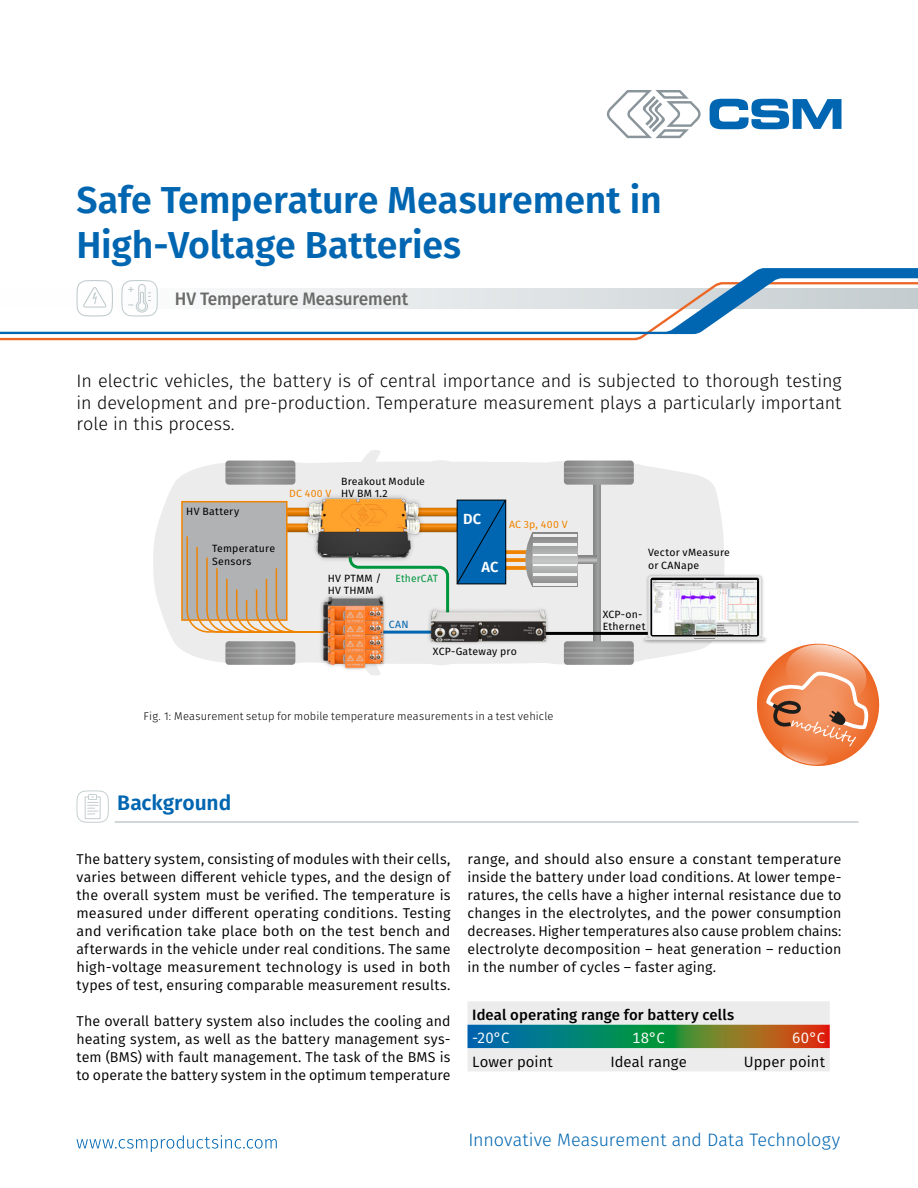
<style>
.page{position:relative;width:918px;height:1188px;background:#fff}
.page>*{position:absolute;margin:0;border:0;box-sizing:border-box;transform-origin:0 0}
.Titel{font:600 37.5px/45px "Fira Sans";letter-spacing:-.005em;color:#0066b1}
.t1{font:600 21px "Fira Sans";letter-spacing:-.005em;color:#0066b1}
.Einleitung{font:300 18px/21.6px "Fira Sans";color:#000;text-align:justify}
.t2{font:300 18px "Fira Sans";color:#0066b1}
.Kategorie{font:500 18px "Fira Sans";letter-spacing:-.01em;color:#6a6a69;scale:.96 1}
.Text_Tabelle{font:500 15px "Fira Sans";letter-spacing:.005em;color:#000}
.Text_Tabelle-2{font:15px "Fira Sans";letter-spacing:.005em;color:#000}
.Text_Tabelle-3{font:15px "Fira Sans";color:#fff}
.Beschriftung_Fett{font:600 14.7px "Fira Sans";color:#fff}
.Text{font:14.25px/18px "Fira Sans";letter-spacing:.005em;color:#000;text-align:justify}
.t3{font:300 11.25px "Fira Sans";letter-spacing:.015em;color:#000}
.Bildtext{font:10.5px/12.6px "Fira Sans";letter-spacing:.02em;color:#000}
.Bildtext-2{font:10.5px "Fira Sans";letter-spacing:.03em;color:#f08300}
.Bildtext-3{font:10.5px "Fira Sans";letter-spacing:.01em;color:#00963e}
.Bildtext-4{font:10.5px "Fira Sans";color:#0066b1}
</style>
<div class="page">
<svg style="left:607px;top:90px;width:94px;height:48px"></svg>
<svg style="left:710px;top:99px;width:132px;height:30px"></svg>
<svg style="left:76px;top:1135px;width:201px;height:17px"></svg>
<svg style="left:0;top:334px;width:694px;height:6px"></svg>
<svg style="left:0;top:268px;width:918px;height:66px"></svg>
<hr style="left:115px;top:821px;width:744px;height:2px;background:#bfcacc">
<svg style="left:77px;top:790px;width:32px;height:33px"></svg>
<svg style="left:468px;top:1001px;width:362px;height:70px;background:#b3c4b8"></svg>
<svg style="left:76px;top:280px;width:37px;height:37px"></svg>
<svg style="left:121px;top:280px;width:37px;height:37px"></svg>
<svg style="left:153px;top:450px;width:571px;height:215px;fill:#ececec"></svg>
<svg style="left:225px;top:461px;width:70px;height:24px"></svg>
<hr style="left:226px;top:472px;width:69px;height:1px;background:#fff">
<hr style="left:226px;top:467px;width:69px;height:1px;background:#fff">
<hr style="left:226px;top:477px;width:70px;height:1px;background:#fff">
<svg style="left:225px;top:641px;width:70px;height:24px"></svg>
<hr style="left:226px;top:652px;width:69px;height:2px;background:#fff">
<hr style="left:226px;top:647px;width:69px;height:1px;background:#fff">
<hr style="left:226px;top:658px;width:70px;height:1px;background:#fff">
<div style="left:594px;top:477px;width:7px;height:174px;background:#979898"></div>
<svg style="left:564px;top:461px;width:70px;height:24px"></svg>
<hr style="left:564px;top:472px;width:70px;height:1px;background:#fff">
<hr style="left:564px;top:467px;width:70px;height:1px;background:#fff">
<hr style="left:564px;top:477px;width:70px;height:1px;background:#fff">
<svg style="left:564px;top:641px;width:70px;height:24px"></svg>
<hr style="left:564px;top:652px;width:70px;height:2px;background:#fff">
<hr style="left:564px;top:647px;width:70px;height:1px;background:#fff">
<hr style="left:564px;top:658px;width:70px;height:1px;background:#fff">
<svg style="left:506px;top:550px;width:19px;height:4px"></svg>
<svg style="left:506px;top:558px;width:19px;height:4px"></svg>
<svg style="left:506px;top:566px;width:19px;height:4px"></svg>
<svg style="left:577px;top:556px;width:20px;height:7px"></svg>
<svg style="left:532px;top:532px;width:45px;height:55px;background:#acacac"></svg>
<hr style="left:533px;top:534px;width:43px;height:2px;background:#ececec">
<hr style="left:533px;top:583px;width:43px;height:3px;background:#ececec">
<hr style="left:533px;top:574px;width:43px;height:2px;background:#ececec">
<hr style="left:533px;top:543px;width:43px;height:3px;background:#ececec">
<hr style="left:533px;top:554px;width:43px;height:2px;background:#ececec">
<hr style="left:533px;top:564px;width:43px;height:1px;background:#ececec">
<svg style="left:525px;top:532px;width:7px;height:54px"></svg>
<div style="left:181px;top:501px;width:107px;height:120px;background:#b1b2b3;border:2px solid #f08300"></div>
<svg style="left:186px;top:499px;width:320px;height:134px"></svg>
<hr style="left:378px;top:631px;width:57px;height:3px;background:#0066b1">
<hr style="left:543px;top:632px;width:105px;height:3px;background:#000">
<div style="left:642px;top:573px;width:126px;height:71px;background:#000;opacity:.3"></div>
<svg style="left:644px;top:578px;width:236px;height:188px"></svg>
<div style="left:426px;top:606px;width:124px;height:39px;background:#000;opacity:.3"></div>
<img style="left:430px;top:609px;width:117px;height:37px">
<div style="left:319px;top:593px;width:68px;height:79px;background:#000;opacity:.3"></div>
<img style="left:323px;top:666px;width:61px;height:9px">
<img style="left:323px;top:651px;width:61px;height:15px">
<img style="left:323px;top:637px;width:61px;height:14px">
<img style="left:323px;top:596px;width:61px;height:41px">
<img style="left:302px;top:490px;width:133px;height:76px">
<p class="Titel" style="left:77px;top:178px;width:587px">Safe Temperature Measurement in<br>High-Voltage Batteries</p>
<p class="Kategorie" style="left:175px;top:284px;width:245px">HV Temperature Measurement</p>
<p class="Einleitung" style="left:77px;top:370px;width:767px">In electric vehicles, the battery is of central importance and is subjected to thorough testing in development and pre-production. Temperature measurement plays a particularly important role in this process.</p>
<p class="Bildtext" style="left:186px;top:505px;width:54px">HV Battery</p>
<p class="Bildtext" style="left:212px;top:542px;width:65px">Temperature<br>Sensors</p>
<p class="Bildtext-2" style="left:289px;top:486px;width:44px">DC 400 V</p>
<p class="Bildtext" style="left:341px;top:475px;width:85px">Breakout Module<br>HV BM 1.2</p>
<p class="Bildtext" style="left:328px;top:572px;width:55px">HV PTMM /<br>HV THMM</p>
<p class="Bildtext-3" style="left:396px;top:571px;width:44px">EtherCAT</p>
<p class="Bildtext-4" style="left:389px;top:617px;width:21px">CAN</p>
<p class="Beschriftung_Fett" style="left:463px;top:509px;width:20px">DC</p>
<p class="Bildtext-2" style="left:509px;top:517px;width:60px">AC 3p, 400 V</p>
<p class="Beschriftung_Fett" style="left:482px;top:557px;width:18px">AC</p>
<p class="Bildtext" style="left:433px;top:645px;width:86px">XCP-Gateway pro</p>
<p class="t3" style="left:144px;top:708px;width:411px">Fig. 1: Measurement setup for mobile temperature measurements in a test vehicle</p>
<p class="Bildtext" style="left:648px;top:546px;width:84px">Vector vMeasure</p>
<p class="Bildtext" style="left:648px;top:559px;width:53px">or CANape</p>
<p class="Bildtext" style="left:603px;top:608px;width:44px">XCP-on-<br>Ethernet</p>
<p class="t1" style="left:117px;top:788px;width:115px">Background</p>
<p class="Text" style="left:76px;top:850px;width:376px">The battery system, consisting of modules with their cells, varies between different vehicle types, and the design of the overall system must be verified. The temperature is measured under different operating conditions. Testing and verification take place both on the test bench and afterwards in the vehicle under real conditions. The same high-voltage measurement technology is used in both types of test, ensuring comparable measurement results.</p>
<p class="Text" style="left:76px;top:1012px;width:376px">The overall battery system also includes the cooling and heating system, as well as the battery management sys&shy;tem (BMS) with fault management. The task of the BMS is to operate the battery system in the optimum temperature</p>
<p class="Text" style="left:468px;top:850px;width:376px">range, and should also ensure a constant temperature inside the battery under load conditions. At lower tempe&shy;ratures, the cells have a higher internal resistance due to changes in the electrolytes, and the power consumption decreases. Higher temperatures also cause problem chains: electrolyte decomposition – heat generation – reduction in the number of cycles – faster aging.</p>
<p class="Text_Tabelle" style="left:472px;top:1003px;width:264px">Ideal operating range for battery cells</p>
<p class="Text_Tabelle-3" style="left:472px;top:1027px;width:39px">-20°C</p>
<p class="Text_Tabelle-3" style="left:632px;top:1027px;width:34px">18°C</p>
<p class="Text_Tabelle-3" style="left:792px;top:1027px;width:34px">60°C</p>
<p class="Text_Tabelle-2" style="left:472px;top:1050px;width:82px">Lower point</p>
<p class="Text_Tabelle-2" style="left:610px;top:1050px;width:78px">Ideal range</p>
<p class="Text_Tabelle-2" style="left:744px;top:1050px;width:83px">Upper point</p>
<p class="t2" style="left:468px;top:1127px;width:373px">Innovative Measurement and Data Technology</p>
</div>
